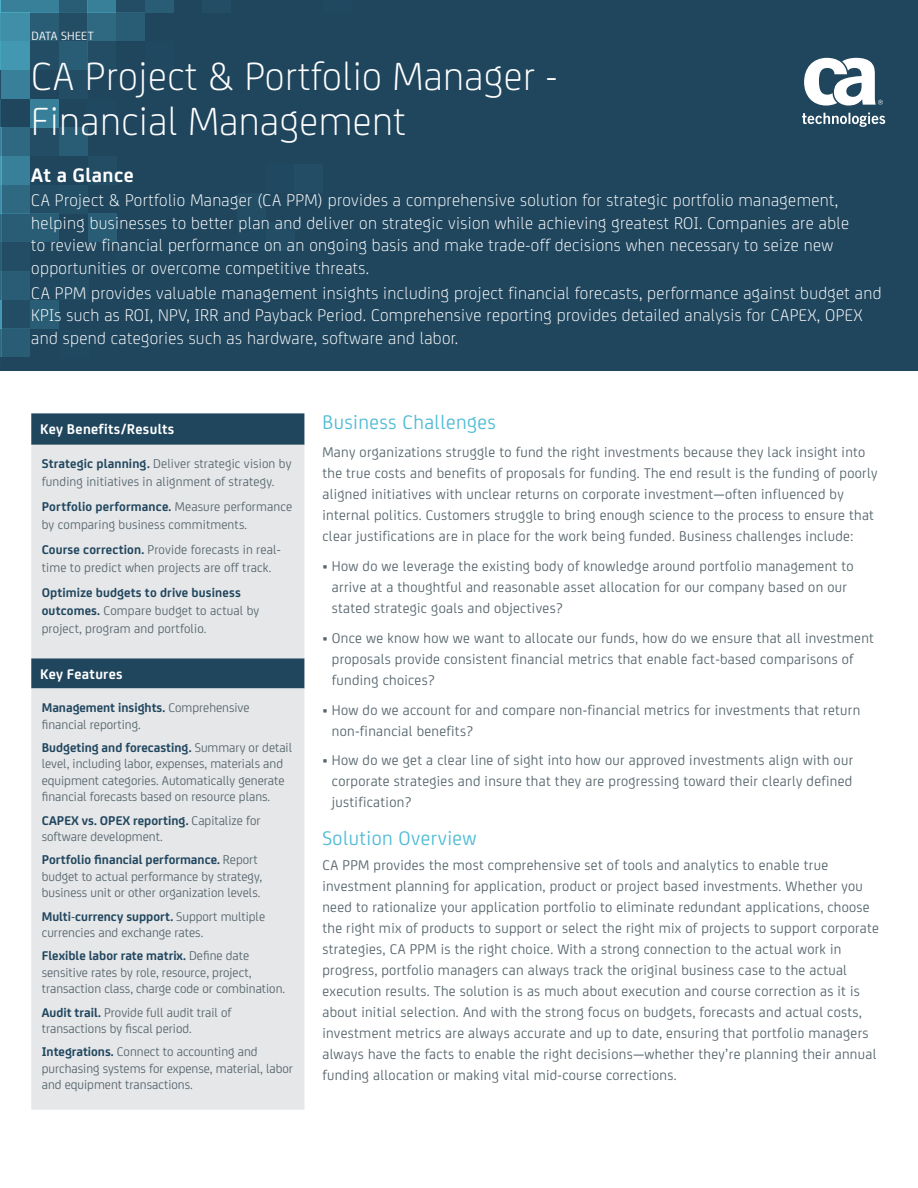
<style>
.page{position:relative;width:918px;height:1188px;background:#fff}
.page>*{position:absolute;margin:0;border:0;box-sizing:border-box;transform-origin:0 0}
.t1{font:300 42px/45px "CA Sans";letter-spacing:.01em;color:#fff}
.t2{font:21px "CA Sans";letter-spacing:.02em;color:#51bcd5}
.t3{font:700 21px "CA Sans";letter-spacing:.02em;color:#fff}
.t4{font:300 18px/22.5px "CA Sans";letter-spacing:.02em;color:#fff}
.t5{font:15px/21px "CA Sans";letter-spacing:.02em;color:#57676e}
.t6{font:700 15px "CA Sans";letter-spacing:.02em;color:#fff}
.t7{font:13.5px/16.5px "CA Sans";color:#57676e}
.t8{font:12.75px "CA Sans";letter-spacing:.02em;color:#fff}
.s1{font-weight:700;color:#20465e}
</style>
<div class="page">
<div style="left:0;top:0;width:918px;height:370px;background:#20465e"></div>
<hr style="left:0;top:127px;width:2px;height:29px;background:#51bcd5">
<hr style="left:0;top:156px;width:2px;height:29px;background:#51bcd5">
<hr style="left:0;top:185px;width:2px;height:29px;background:#51bcd5">
<hr style="left:0;top:214px;width:2px;height:28px;background:#51bcd5">
<hr style="left:0;top:242px;width:2px;height:29px;background:#51bcd5">
<hr style="left:0;top:271px;width:2px;height:29px;background:#51bcd5">
<hr style="left:0;top:300px;width:2px;height:29px;background:#51bcd5">
<hr style="left:0;top:329px;width:2px;height:28px;background:#51bcd5">
<div style="left:2px;top:127px;width:28px;height:29px;background:#2e6981"></div>
<div style="left:2px;top:156px;width:28px;height:29px;background:#388099"></div>
<div style="left:2px;top:185px;width:28px;height:29px;background:#2e6981"></div>
<div style="left:2px;top:214px;width:28px;height:28px;background:#295d75"></div>
<div style="left:2px;top:242px;width:28px;height:29px;background:#234d65"></div>
<div style="left:2px;top:271px;width:28px;height:29px;background:#295d75"></div>
<div style="left:2px;top:300px;width:28px;height:29px;background:#234d65"></div>
<div style="left:2px;top:329px;width:28px;height:28px;background:#295d75"></div>
<div style="left:30px;top:127px;width:29px;height:29px;background:#234d65"></div>
<div style="left:59px;top:127px;width:29px;height:29px;background:#295d75"></div>
<div style="left:88px;top:156px;width:29px;height:29px;background:#234d65"></div>
<div style="left:30px;top:185px;width:29px;height:29px;background:#234d65"></div>
<div style="left:59px;top:185px;width:29px;height:29px;background:#234f67"></div>
<div style="left:30px;top:214px;width:29px;height:28px;background:#295d75"></div>
<div style="left:88px;top:214px;width:29px;height:28px;background:#295d75"></div>
<div style="left:30px;top:300px;width:29px;height:29px;background:#295d75"></div>
<div style="left:60px;top:271px;width:29px;height:29px;background:#234d65"></div>
<svg style="left:0;top:0;width:1px;height:127px"></svg>
<div style="left:1px;top:0;width:29px;height:12px;background:#388099"></div>
<div style="left:1px;top:12px;width:29px;height:29px;background:#3e8fa7"></div>
<div style="left:1px;top:41px;width:29px;height:29px;background:#4298b1"></div>
<div style="left:1px;top:70px;width:29px;height:29px;background:#388099"></div>
<div style="left:30px;top:99px;width:29px;height:28px;background:#388099"></div>
<div style="left:30px;top:0;width:29px;height:12px;background:#388099"></div>
<div style="left:30px;top:12px;width:29px;height:29px;background:#295d75"></div>
<div style="left:30px;top:41px;width:29px;height:29px;background:#234d65"></div>
<div style="left:59px;top:0;width:29px;height:12px;background:#295d75"></div>
<div style="left:59px;top:12px;width:29px;height:29px;background:#234d65"></div>
<div style="left:59px;top:41px;width:29px;height:29px;background:#295d75"></div>
<div style="left:59px;top:70px;width:29px;height:29px;background:#234d65"></div>
<div style="left:88px;top:0;width:28px;height:12px;background:#388099"></div>
<div style="left:88px;top:12px;width:28px;height:29px;background:#2e6981"></div>
<div style="left:88px;top:41px;width:28px;height:29px;background:#234d65"></div>
<div style="left:116px;top:0;width:29px;height:12px;background:#234d65"></div>
<div style="left:116px;top:12px;width:29px;height:29px;background:#295d75"></div>
<div style="left:145px;top:0;width:29px;height:12px;background:#295d75"></div>
<div style="left:203px;top:0;width:28px;height:12px;background:#234d65"></div>
<div style="left:237px;top:193px;width:29px;height:29px;background:#234d65"></div>
<div style="left:266px;top:222px;width:28px;height:29px;background:#234d65"></div>
<div style="left:294px;top:164px;width:29px;height:29px;background:#234d65"></div>
<svg style="left:802px;top:113px;width:83px;height:14px"></svg>
<svg style="left:804px;top:58px;width:79px;height:48px"></svg>
<div style="left:31px;top:413px;width:273px;height:32px;background:#20465e"></div>
<div style="left:31px;top:445px;width:273px;height:665px;background:#e6e7e9"></div>
<p class="t8" style="left:32px;top:27px;width:64px">DATA SHEET</p>
<h1 class="t1" style="left:31px;top:51px;width:528px">CA Project &amp; Portfolio Manager -<br>Financial Management</h1>
<h2 class="t3" style="left:31px;top:159px;width:104px">At a Glance</h2>
<p class="t4" style="left:31px;top:188px;width:819px">CA Project &amp; Portfolio Manager (CA PPM) provides a comprehensive solution for strategic portfolio management, helping businesses to better plan and deliver on strategic vision while achieving greatest ROI. Companies are able to review financial performance on an ongoing basis and make trade-off decisions when necessary to seize new opportunities or overcome competitive threats.</p>
<p class="t4" style="left:31px;top:280px;width:852px">CA PPM provides valuable management insights including project financial forecasts, performance against budget and<br>KPIs such as ROI, NPV, IRR and Payback Period. Comprehensive reporting provides detailed analysis for CAPEX, OPEX and spend categories such as hardware, software and labor.</p>
<p class="t6" style="left:40px;top:417px;width:136px">Key Benefits/Results</p>
<p class="t7" style="left:42px;top:454px;width:251px;line-height:18px"><span class="s1">Strategic planning.</span> Deliver strategic vision by funding initiatives in alignment of strategy.</p>
<p class="t7" style="left:42px;top:497px;width:252px;line-height:18px"><span class="s1">Portfolio performance.</span> Measure performance by comparing business commitments.</p>
<p class="t7" style="left:42px;top:540px;width:241px;line-height:18px"><span class="s1">Course correction.</span> Provide forecasts in real&shy;time to predict when projects are off track.</p>
<p class="t7" style="left:42px;top:582px;width:219px;line-height:18px"><span class="s1">Optimize budgets to drive business outcomes.</span> Compare budget to actual by project, program and portfolio.</p>
<p class="t6" style="left:40px;top:662px;width:84px">Key Features</p>
<p class="t7" style="left:42px;top:699px;width:209px"><span class="s1">Management insights.</span> Comprehensive financial reporting.</p>
<p class="t7" style="left:42px;top:738px;width:252px"><span class="s1">Budgeting and forecasting.</span> Summary or detail level, including labor, expenses, materials and equipment categories. Automatically generate financial forecasts based on resource plans.</p>
<p class="t7" style="left:42px;top:811px;width:220px"><span class="s1">CAPEX vs. OPEX reporting.</span> Capitalize for software development.</p>
<p class="t7" style="left:42px;top:851px;width:222px"><span class="s1">Portfolio financial performance.</span> Report budget to actual performance by strategy, business unit or other organization levels.</p>
<p class="t7" style="left:42px;top:907px;width:225px"><span class="s1">Multi-currency support.</span> Support multiple currencies and exchange rates.</p>
<p class="t7" style="left:42px;top:947px;width:245px"><span class="s1">Flexible labor rate matrix.</span> Define date sensitive rates by role, resource, project, transaction class, charge code or combination.</p>
<p class="t7" style="left:42px;top:1003px;width:191px"><span class="s1">Audit trail.</span> Provide full audit trail of transactions by fiscal period.</p>
<p class="t7" style="left:42px;top:1043px;width:253px"><span class="s1">Integrations.</span> Connect to accounting and purchasing systems for expense, material, labor and equipment transactions.</p>
<h2 class="t2" style="left:322px;top:407px;width:175px">Business Challenges</h2>
<p class="t5" style="left:322px;top:440px;width:557px">Many organizations struggle to fund the right investments because they lack insight into the true costs and benefits of proposals for funding. The end result is the funding of poorly aligned initiatives with unclear returns on corporate investment—often influenced by internal politics. Customers struggle to bring enough science to the process to ensure that clear justifications are in place for the work being funded. Business challenges include:</p>
<p class="t5" style="left:332px;top:555px;width:523px;text-indent:-9px">• How do we leverage the existing body of knowledge around portfolio management to arrive at a thoughtful and reasonable asset allocation for our company based on our stated strategic goals and objectives?</p>
<p class="t5" style="left:332px;top:627px;width:544px;text-indent:-9px">• Once we know how we want to allocate our funds, how do we ensure that all investment proposals provide consistent financial metrics that enable fact-based comparisons of funding choices?</p>
<p class="t5" style="left:332px;top:698px;width:530px;text-indent:-9px">• How do we account for and compare non-financial metrics for investments that return non-financial benefits?</p>
<p class="t5" style="left:332px;top:749px;width:523px;text-align:justify;text-indent:-9px">• How do we get a clear line of sight into how our approved investments align with our corporate strategies and insure that they are progressing toward their clearly defined justification?</p>
<h2 class="t2" style="left:322px;top:823px;width:156px">Solution Overview</h2>
<p class="t5" style="left:322px;top:854px;width:558px">CA PPM provides the most comprehensive set of tools and analytics to enable true investment planning for application, product or project based investments. Whether you need to rationalize your application portfolio to eliminate redundant applications, choose the right mix of products to support or select the right mix of projects to support corporate strategies, CA PPM is the right choice. With a strong connection to the actual work in progress, portfolio managers can always track the original business case to the actual execution results. The solution is as much about execution and course correction as it is about initial selection. And with the strong focus on budgets, forecasts and actual costs, investment metrics are always accurate and up to date, ensuring that portfolio managers always have the facts to enable the right decisions—whether they’re planning their annual funding allocation or making vital mid-course corrections.</p>
</div>
